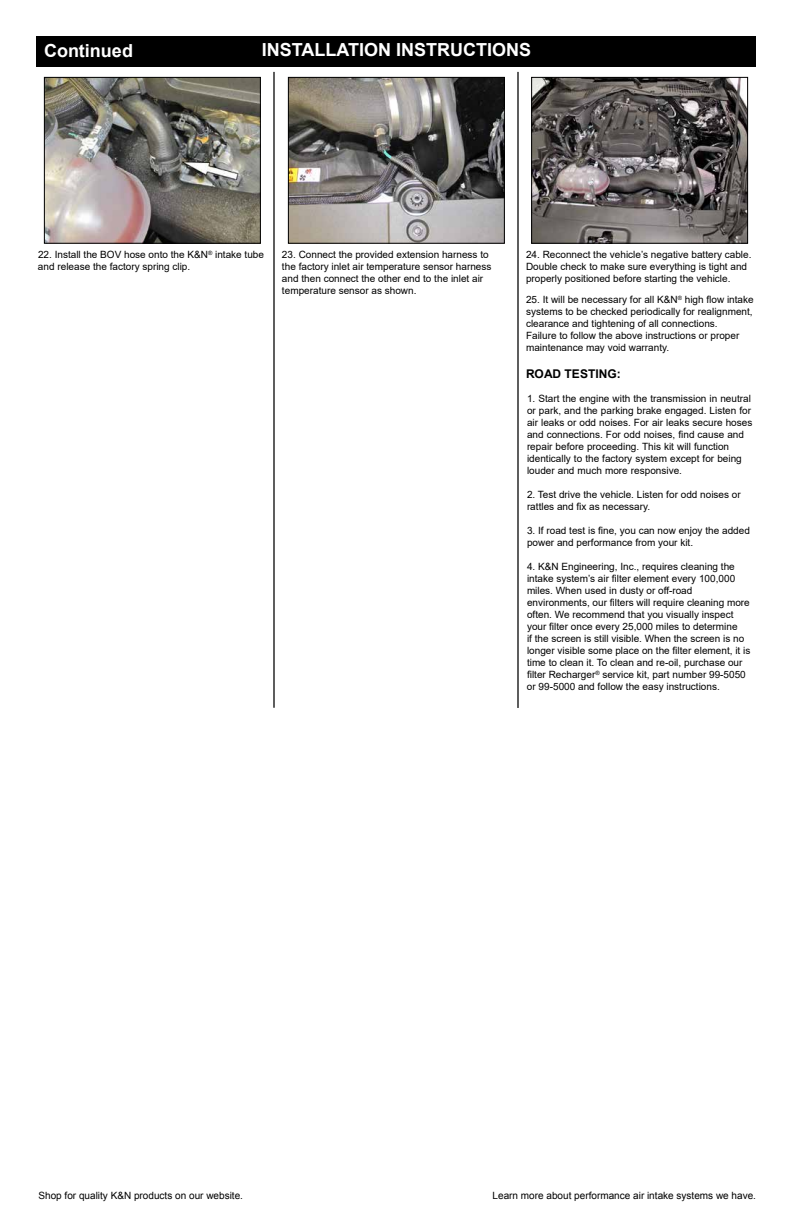
<style>
.page{position:relative;width:792px;height:1224px;background:#fff}
.page>*{position:absolute;margin:0;border:0;box-sizing:border-box;transform-origin:0 0}
.t1{font:700 18px "Arial";color:#fff}
.t2{font:700 12px "Arial";color:#000}
.t3{font:10px/12px "Arial";color:#000}
</style>
<div class="page">
<div style="left:36px;top:36px;width:720px;height:31px;background:#000"></div>
<hr style="left:274px;top:72px;width:1px;height:636px;background:#000">
<hr style="left:518px;top:72px;width:1px;height:636px;background:#000">
<img style="left:46px;top:79px;width:213px;height:163px">
<div style="left:44px;top:77px;width:217px;height:167px;border:1px solid #000"></div>
<img style="left:290px;top:79px;width:213px;height:163px">
<div style="left:288px;top:77px;width:217px;height:167px;border:1px solid #000"></div>
<img style="left:533px;top:79px;width:213px;height:163px">
<div style="left:531px;top:77px;width:217px;height:167px;border:1px solid #000"></div>
<h1 class="t1" style="left:44px;top:38px;width:90px">Continued</h1>
<h1 class="t1" style="left:262px;top:37px;width:271px">INSTALLATION INSTRUCTIONS</h1>
<p class="t3" style="left:38px;top:248px;width:228px">22. Install the BOV hose onto the K&amp;N<sup>®</sup> intake tube and release the factory spring clip.</p>
<p class="t3" style="left:282px;top:248px;width:211px">23. Connect the provided extension harness to the factory inlet air temperature sensor harness and then connect the other end to the inlet air temperature sensor as shown.</p>
<p class="t3" style="left:526px;top:248px;width:227px">24. Reconnect the vehicle’s negative battery cable.<br>Double check to make sure everything is tight and properly positioned before starting the vehicle.</p>
<p class="t3" style="left:526px;top:294px;width:229px">25. It will be necessary for all K&amp;N<sup>®</sup> high flow intake systems to be checked periodically for realignment, clearance and tightening of all connections.<br>Failure to follow the above instructions or proper maintenance may void warranty.</p>
<p class="t2" style="left:526px;top:366px;width:96px">ROAD TESTING:</p>
<p class="t3" style="left:527px;top:393px;width:227px">1. Start the engine with the transmission in neutral or park, and the parking brake engaged. Listen for air leaks or odd noises. For air leaks secure hoses and connections. For odd noises, find cause and repair before proceeding. This kit will function identically to the factory system except for being louder and much more responsive.</p>
<p class="t3" style="left:527px;top:489px;width:215px">2. Test drive the vehicle. Listen for odd noises or rattles and fix as necessary.</p>
<p class="t3" style="left:527px;top:525px;width:224px">3. If road test is fine, you can now enjoy the added power and performance from your kit.</p>
<p class="t3" style="left:527px;top:561px;width:225px">4. K&amp;N Engineering, Inc., requires cleaning the intake system’s air filter element every 100,000 miles. When used in dusty or off-road environments, our filters will require cleaning more often. We recommend that you visually inspect your filter once every 25,000 miles to determine<br>if the screen is still visible. When the screen is no longer visible some place on the filter element, it is time to clean it. To clean and re-oil, purchase our filter Recharger<sup>®</sup> service kit, part number 99-5050 or 99-5000 and follow the easy instructions.</p>
<p class="t3" style="left:38px;top:1189px;width:206px">Shop for quality K&amp;N products on our website.</p>
<p class="t3" style="left:493px;top:1189px;width:265px">Learn more about performance air intake systems we have.</p>
</div>
